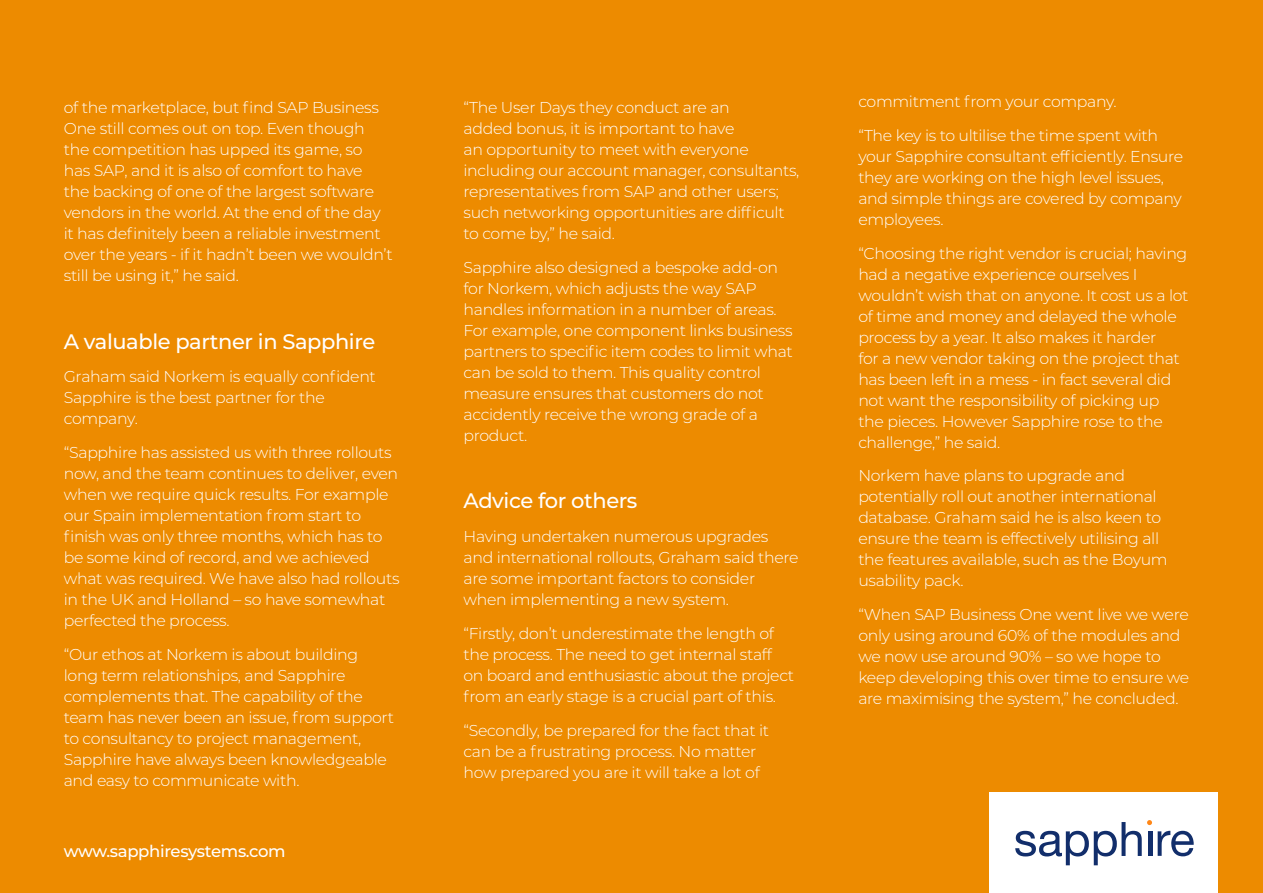
<style>
.page{position:relative;width:1263px;height:893px;background:#ed8b00}
.page>*{position:absolute;margin:0;border:0;box-sizing:border-box;transform-origin:0 0}
.t1{font:500 21px "Montserrat";letter-spacing:-.02em;color:#fff}
.t2{font:500 16.5px "Montserrat";letter-spacing:-.02em;color:#fff}
.t3{font:300 15.75px/21px "Montserrat";letter-spacing:-.02em;color:#fff}
</style>
<div class="page">
<div style="left:989px;top:792px;width:229px;height:101px;background:#fff"></div>
<svg style="left:1158px;top:831px;width:36px;height:25px"></svg>
<svg style="left:1015px;top:820px;width:137px;height:45px"></svg>
<p class="t3" style="left:64px;top:98px;width:330px">of the marketplace, but find SAP Business One still comes out on top. Even though the competition has upped its game, so has SAP, and it is also of comfort to have<br>the backing of one of the largest software vendors in the world. At the end of the day it has definitely been a reliable investment over the years - if it hadn’t been we wouldn’t still be using it,” he said.</p>
<h1 class="t1" style="left:64px;top:333px;width:313px">A valuable partner in Sapphire</h1>
<p class="t3" style="left:64px;top:368px;width:314px">Graham said Norkem is equally confident<br>Sapphire is the best partner for the company.</p>
<p class="t3" style="left:64px;top:443px;width:337px">“Sapphire has assisted us with three rollouts now, and the team continues to deliver, even when we require quick results. For example our Spain implementation from start to finish was only three months, which has to be some kind of record, and we achieved what was required. We have also had rollouts in the UK and Holland – so have somewhat perfected the process.</p>
<p class="t3" style="left:64px;top:645px;width:332px">“Our ethos at Norkem is about building long term relationships, and Sapphire complements that. The capability of the team has never been an issue, from support to consultancy to project management, Sapphire have always been knowledgeable and easy to communicate with.</p>
<p class="t2" style="left:64px;top:844px;width:223px">www.sapphiresystems.com</p>
<p class="t3" style="left:463px;top:98px;width:337px">“The User Days they conduct are an<br>added bonus, it is important to have<br>an opportunity to meet with everyone including our account manager, consultants, representatives from SAP and other users; such networking opportunities are difficult to come by,” he said.</p>
<p class="t3" style="left:463px;top:258px;width:331px">Sapphire also designed a bespoke add-on for Norkem, which adjusts the way SAP handles information in a number of areas.<br>For example, one component links business partners to specific item codes to limit what can be sold to them. This quality control measure ensures that customers do not accidently receive the wrong grade of a product.</p>
<h1 class="t1" style="left:463px;top:492px;width:175px">Advice for others</h1>
<p class="t3" style="left:463px;top:527px;width:337px">Having undertaken numerous upgrades and international rollouts, Graham said there are some important factors to consider when implementing a new system.</p>
<p class="t3" style="left:463px;top:624px;width:332px">“Firstly, don’t underestimate the length of the process. The need to get internal staff on board and enthusiastic about the project from an early stage is a crucial part of this.</p>
<p class="t3" style="left:463px;top:721px;width:307px">“Secondly, be prepared for the fact that it can be a frustrating process. No matter how prepared you are it will take a lot of</p>
<p class="t3" style="left:858px;top:86px;width:301px;line-height:33.8px">commitment from your company.<br>“The key is to ultilise the time spent with</p>
<p class="t3" style="left:858px;top:147px;width:326px">your Sapphire consultant efficiently. Ensure they are working on the high level issues, and simple things are covered by company employees.</p>
<p class="t3" style="left:858px;top:244px;width:332px">“Choosing the right vendor is crucial; having had a negative experience ourselves I wouldn’t wish that on anyone. It cost us a lot of time and money and delayed the whole process by a year. It also makes it harder<br>for a new vendor taking on the project that has been left in a mess - in fact several did not want the responsibility of picking up the pieces. However Sapphire rose to the challenge,” he said.</p>
<p class="t3" style="left:858px;top:467px;width:311px">Norkem have plans to upgrade and potentially roll out another international database. Graham said he is also keen to ensure the team is effectively utilising all the features available, such as the Boyum usability pack.</p>
<p class="t3" style="left:858px;top:605px;width:333px">“When SAP Business One went live we were only using around 60% of the modules and we now use around 90% – so we hope to keep developing this over time to ensure we are maximising the system,” he concluded.</p>
</div>
